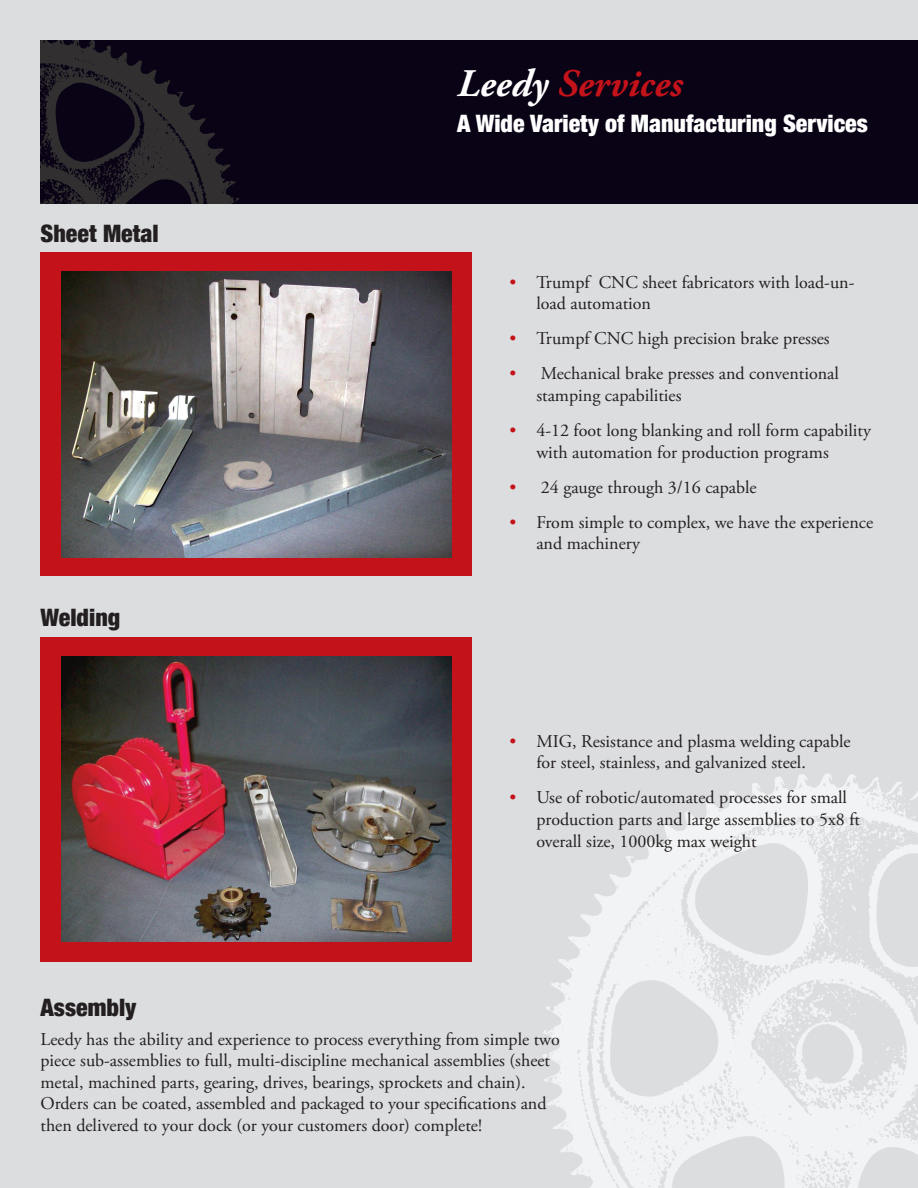
<style>
.page{position:relative;width:918px;height:1188px;background:#dcdddf}
.page>*{position:absolute;margin:0;border:0;box-sizing:border-box;transform-origin:0 0}
.t1{font:italic 700 39px "Adobe Garamond Pro";color:#c4121a}
.t2{font:900 condensed 24px "Helvetica Neue";color:#fff}
.t3{font:900 condensed 24px "Helvetica Neue";color:#231f20}
.t4{font:18px/21.6px "Adobe Garamond Pro";color:#231f20}
.s1{color:#fff}
.s2{color:#c4121a}
</style>
<div class="page">
<img style="left:542px;top:773px;width:376px;height:415px">
<div style="left:40px;top:40px;width:878px;height:164px;background:#0a0215"></div>
<div style="left:40px;top:252px;width:432px;height:324px;background:#c4121a"></div>
<div style="left:40px;top:637px;width:432px;height:324px;background:#c4121a"></div>
<img style="left:61px;top:272px;width:391px;height:285px">
<img style="left:61px;top:656px;width:391px;height:286px">
<img style="left:40px;top:40px;width:199px;height:164px">
<h2 class="t3" style="left:40px;top:218px;width:120px">Sheet Metal</h2>
<h2 class="t3" style="left:40px;top:603px;width:81px">Welding</h2>
<h1 class="t1" style="left:457px;top:61px;width:227px"><span class="s1">Leedy</span> Services</h1>
<h2 class="t2" style="left:457px;top:108px;width:412px">A Wide Variety of Manufacturing Services</h2>
<p class="t4" style="left:536px;top:272px;width:320px;text-indent:-27px"><span class="s2">•</span> Trumpf CNC sheet fabricators with load-un&shy;load automation</p>
<p class="t4" style="left:509px;top:328px;width:322px"><span class="s2">•</span> Trumpf CNC high precision brake presses</p>
<p class="t4" style="left:536px;top:363px;width:304px;text-indent:-27px"><span class="s2">•</span> Mechanical brake presses and conventional stamping capabilities</p>
<p class="t4" style="left:536px;top:420px;width:336px;text-indent:-27px"><span class="s2">•</span> 4-12 foot long blanking and roll form capability with automation for production programs</p>
<p class="t4" style="left:509px;top:477px;width:249px"><span class="s2">•</span> 24 gauge through 3/16 capable</p>
<p class="t4" style="left:536px;top:512px;width:338px;text-indent:-27px"><span class="s2">•</span> From simple to complex, we have the experience and machinery</p>
<p class="t4" style="left:536px;top:731px;width:316px;text-indent:-27px"><span class="s2">•</span> MIG, Resistance and plasma welding capable for steel, stainless, and galvanized steel.</p>
<p class="t4" style="left:536px;top:788px;width:325px;text-indent:-27px"><span class="s2">•</span> Use of robotic/automated processes for small production parts and large assemblies to 5x8 ft overall size, 1000kg max weight</p>
<h2 class="t3" style="left:40px;top:993px;width:97px">Assembly</h2>
<p class="t4" style="left:40px;top:1029px;width:521px">Leedy has the ability and experience to process everything from simple two piece sub-assemblies to full, multi-discipline mechanical assemblies (sheet metal, machined parts, gearing, drives, bearings, sprockets and chain).<br>Orders can be coated, assembled and packaged to your specifications and then delivered to your dock (or your customers door) complete!</p>
</div>
